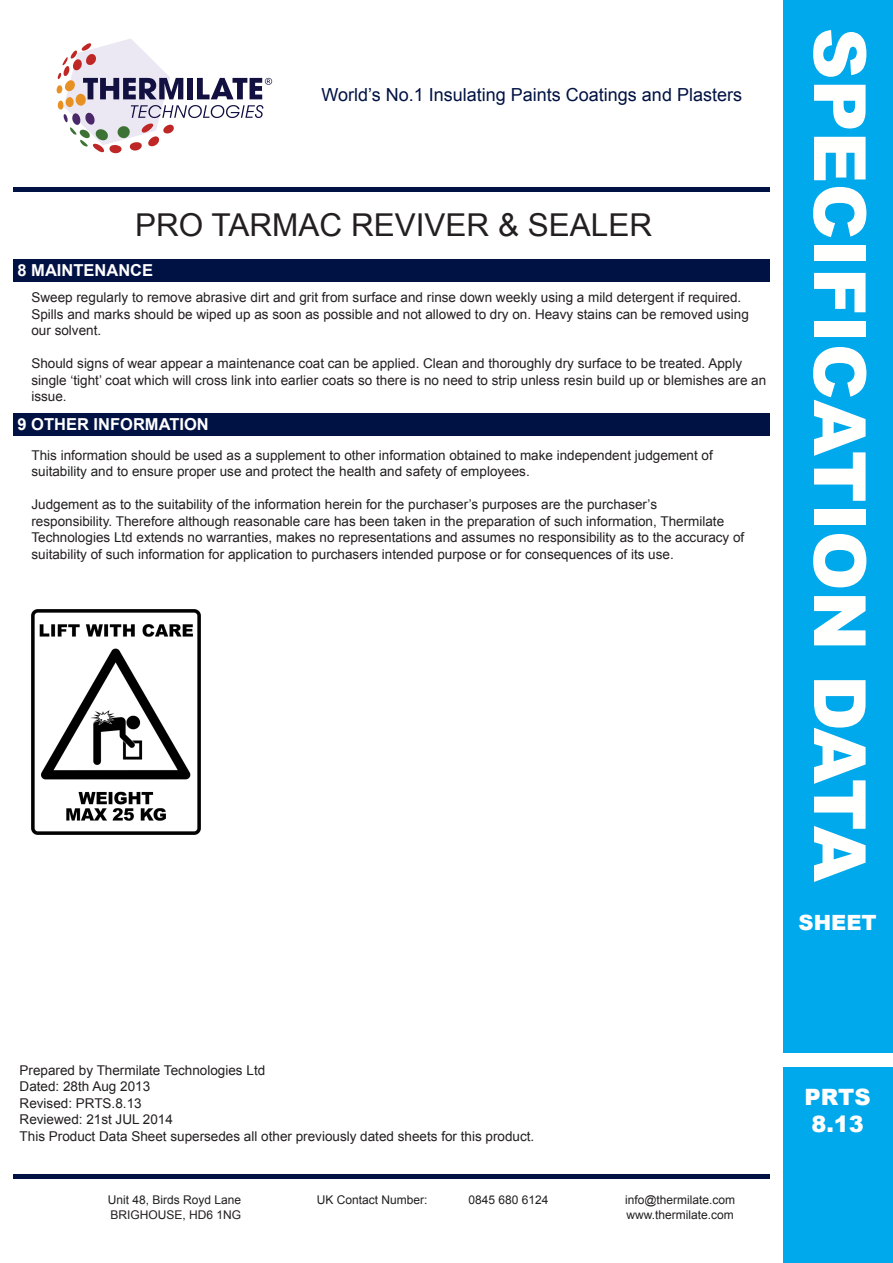
<style>
.page{position:relative;width:893px;height:1263px;background:#fff}
.page>*{position:absolute;margin:0;border:0;box-sizing:border-box;transform-origin:0 0}
.t1{font:900 72px "Arial";color:#fffffe}
.t2{font:31.5px "Arial";color:#231f20}
.t3{font:900 22.5px/27px "Arial";color:#fff;text-align:center}
.t4{font:900 21px "Arial";color:#fff}
.t5{font:18px "Arial";color:#001243}
.t6{font:700 16.5px "Arial";color:#fff}
.t7{font:13.5px/16.5px "Arial";color:#231f20}
.t8{font:12px/14.4px "Arial";color:#231f20}
</style>
<div class="page">
<div style="left:783px;top:0;width:109px;height:1263px;background:#00a9ec"></div>
<div style="left:782px;top:1053px;width:111px;height:13px;background:#fff"></div>
<div style="left:13px;top:259px;width:757px;height:22px;background:#001243"></div>
<div style="left:13px;top:413px;width:757px;height:22px;background:#001243"></div>
<img style="left:31px;top:609px;width:170px;height:226px">
<hr style="left:13px;top:1174px;width:757px;height:4px;background:#001243">
<svg style="left:57px;top:39px;width:215px;height:114px"></svg>
<div style="left:13px;top:187px;width:757px;height:5px;background:#001243"></div>
<h3 class="t5" style="left:321px;top:83px;width:422px">World’s No.1 Insulating Paints Coatings and Plasters</h3>
<h2 class="t2" style="left:135px;top:204px;width:518px">PRO TARMAC REVIVER &amp; SEALER</h2>
<p class="t6" style="left:18px;top:259px;width:137px">8 MAINTENANCE</p>
<p class="t7" style="left:31px;top:289px;width:719px">Sweep regularly to remove abrasive dirt and grit from surface and rinse down weekly using a mild detergent if required.<br>Spills and marks should be wiped up as soon as possible and not allowed to dry on. Heavy stains can be removed using our solvent.</p>
<p class="t7" style="left:31px;top:355px;width:736px">Should signs of wear appear a maintenance coat can be applied. Clean and thoroughly dry surface to be treated. Apply single ‘tight’ coat which will cross link into earlier coats so there is no need to strip unless resin build up or blemishes are an issue.</p>
<p class="t6" style="left:18px;top:413px;width:193px">9 OTHER INFORMATION</p>
<p class="t7" style="left:31px;top:447px;width:683px">This information should be used as a supplement to other information obtained to make independent judgement of</p>
<p class="t7" style="left:31px;top:463px;width:500px">suitability and to ensure proper use and protect the health and safety of employees.</p>
<p class="t7" style="left:31px;top:496px;width:627px">Judgement as to the suitability of the information herein for the purchaser’s purposes are the purchaser’s</p>
<p class="t7" style="left:31px;top:513px;width:694px">responsibility. Therefore although reasonable care has been taken in the preparation of such information, Thermilate</p>
<p class="t7" style="left:31px;top:529px;width:714px">Technologies Ltd extends no warranties, makes no representations and assumes no responsibility as to the accuracy of suitability of such information for application to purchasers intended purpose or for consequences of its use.</p>
<h1 class="t1" style="left:892px;top:28px;width:856px;rotate:90deg">SPECIFICATION DATA</h1>
<h3 class="t4" style="left:799px;top:907px;width:80px">SHEET</h3>
<p class="t7" style="left:20px;top:1062px;width:247px">Prepared by Thermilate Technologies Ltd</p>
<p class="t7" style="left:20px;top:1078px;width:132px">Dated: 28th Aug 2013</p>
<p class="t7" style="left:20px;top:1095px;width:124px">Revised: PRTS.8.13</p>
<p class="t7" style="left:20px;top:1111px;width:155px">Reviewed: 21st JUL 2014</p>
<p class="t7" style="left:20px;top:1128px;width:516px">This Product Data Sheet supersedes all other previously dated sheets for this product.</p>
<p class="t8" style="left:108px;top:1193px;width:135px">Unit 48, Birds Royd Lane<br>BRIGHOUSE, HD6 1NG</p>
<p class="t8" style="left:317px;top:1193px;width:112px">UK Contact Number:</p>
<p class="t8" style="left:469px;top:1193px;width:82px">0845 680 6124</p>
<p class="t8" style="left:625px;top:1193px;width:112px">info@thermilate.com www.thermilate.com</p>
<h3 class="t3" style="left:805px;top:1083px;width:68px">PRTS<br>8.13</h3>
</div>
